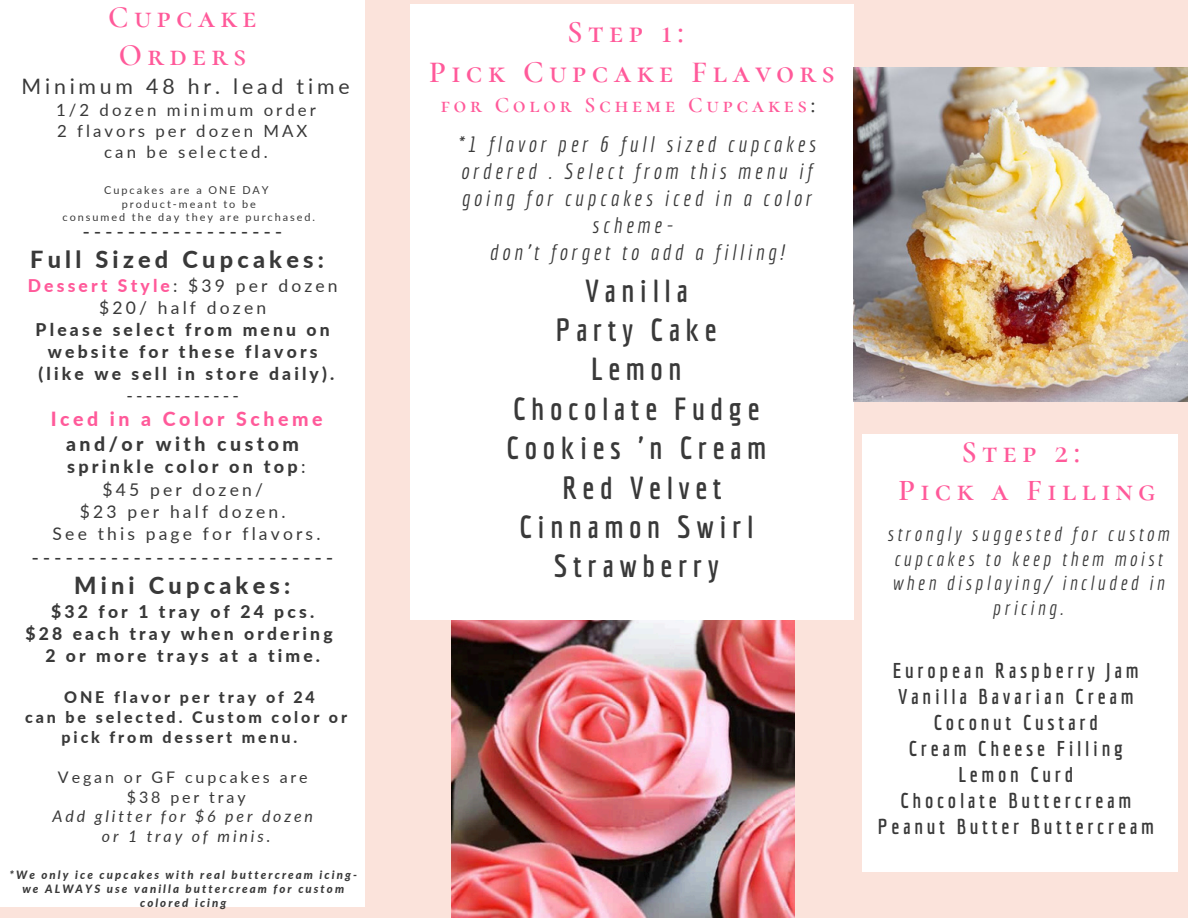
<style>
.page{position:relative;width:1188px;height:918px;background:#fbe3db}
.page>*{position:absolute;margin:0;border:0;box-sizing:border-box;transform-origin:0 0}
.t1{font:700 31.2px/39.3px "Economica";letter-spacing:.18em;color:#393939;text-align:center}
.t2{font:600 30.75px/39.3px "Cormorant SC";letter-spacing:.18em;color:#ff5a9a;text-align:center}
.t3{font:600 30.3px/38.2px "Cormorant SC";letter-spacing:.18em;color:#ff5a9a;text-align:center}
.t4{font:800 23.55px "Lato";letter-spacing:.18em;color:#393939}
.t5{font:italic 21.75px/27px "Economica";letter-spacing:.18em;color:#393939;text-align:center}
.t6{font:600 21.75px "Cormorant SC";letter-spacing:.18em;color:#ff5a9a}
.t7{font:21.3px "Lato";letter-spacing:.18em;color:#393939}
.t8{font:700 20.85px/25.8px "Economica";letter-spacing:.18em;color:#393939;text-align:center}
.t9{font:20.55px "Lato";color:#393939}
.t10{font:italic 19.8px/24.8px "Economica";letter-spacing:.18em;color:#393939;text-align:center}
.t11{font:800 19.5px/24.9px "Lato";letter-spacing:.18em;color:#ff5a9a;text-align:center}
.t12{font:800 18px "Lato";letter-spacing:.18em;color:#393939}
.t13{font:800 17.55px/22px "Lato";letter-spacing:.18em;color:#393939;text-align:center}
.t14{font:17.55px/22px "Lato";letter-spacing:.18em;color:#393939;text-align:center}
.t15{font:16.8px/20.9px "Lato";letter-spacing:.18em;color:#393939;text-align:center}
.t16{font:800 16.05px "Lato";letter-spacing:.18em;color:#393939}
.t17{font:16.05px/20.1px "Lato";letter-spacing:.18em;color:#393939;text-align:center}
.t18{font:italic 15.9px/20.1px "Lato";letter-spacing:.18em;color:#393939;text-align:center}
.t19{font:italic 800 11.4px/14.4px "Lato";letter-spacing:.18em;color:#393939;text-align:center}
.t20{font:10.95px "Lato";letter-spacing:.18em;color:#393939}
.s1{color:#ff5a9a}
.s2{font-weight:400}
.s3{color:#393939}
</style>
<div class="page">
<img style="left:451px;top:620px;width:343px;height:298px">
<div style="left:0;top:400px;width:364px;height:506px;background:#fff"></div>
<div style="left:0;top:0;width:364px;height:478px;background:#fff"></div>
<div style="left:410px;top:5px;width:443px;height:615px;background:#fff"></div>
<div style="left:863px;top:435px;width:315px;height:437px;background:#fff"></div>
<img style="left:853px;top:68px;width:334px;height:334px">
<h1 class="t3" style="left:108px;top:-2px;width:150px">Cupcake<br>Orders</h1>
<h3 class="t7" style="left:21px;top:73px;width:330px">Minimum 48 hr. lead time</h3>
<h3 class="t15" style="left:56px;top:99px;width:261px">1/2 dozen minimum order<br>2 flavors per dozen MAX can be selected.</h3>
<p class="t20" style="left:104px;top:183px;width:166px">Cupcakes are a ONE DAY</p>
<p class="t20" style="left:122px;top:197px;width:136px">product-meant to be</p>
<p class="t20" style="left:63px;top:211px;width:254px">consumed the day they are purchased.</p>
<h5 class="t9" style="left:82px;top:219px;width:201px">------------------</h5>
<h5 class="t4" style="left:30px;top:245px;width:295px">Full Sized Cupcakes:</h5>
<h5 class="t13" style="left:28px;top:274px;width:311px"><span class="s1">Dessert Style</span><span class="s2">: $39 per dozen $20/ half dozen<br></span>Please select from menu on website for these flavors (like we sell in store daily). <span class="s2">------------</span></h5>
<h5 class="t11" style="left:51px;top:406px;width:273px">Iced in a Color Scheme <span class="s3">and/or with custom</span></h5>
<h5 class="t12" style="left:67px;top:456px;width:240px">sprinkle color on top<span class="s2">:</span></h5>
<h5 class="t14" style="left:53px;top:479px;width:269px">$45 per dozen/<br>$23 per half dozen.<br>See this page for flavors.</h5>
<h5 class="t9" style="left:32px;top:545px;width:303px">---------------------------</h5>
<h5 class="t4" style="left:74px;top:571px;width:218px">Mini Cupcakes:</h5>
<h5 class="t13" style="left:26px;top:600px;width:309px">$32 for 1 tray of 24 pcs.<br>$28 each tray when ordering<br>2 or more trays at a time.</h5>
<h4 class="t16" style="left:64px;top:687px;width:252px">ONE flavor per tray of 24</h4>
<h4 class="t16" style="left:25px;top:707px;width:323px">can be selected. Custom color or</h4>
<h4 class="t16" style="left:62px;top:727px;width:237px">pick from dessert menu.</h4>
<h5 class="t17" style="left:58px;top:767px;width:251px">Vegan or GF cupcakes are $38 per tray</h5>
<h5 class="t18" style="left:53px;top:806px;width:262px">Add glitter for $6 per dozen or 1 tray of minis.</h5>
<h6 class="t19" style="left:10px;top:867px;width:349px">*We only ice cupcakes with real buttercream icing&shy;we ALWAYS use vanilla buttercream for custom colored icing</h6>
<p class="t2" style="left:429px;top:13px;width:407px">Step 1:<br>Pick Cupcake Flavors</p>
<p class="t6" style="left:441px;top:92px;width:376px">for Color Scheme Cupcakes<span class="s3">:</span></p>
<p class="t5" style="left:457px;top:131px;width:360px">*1 flavor per 6 full sized cupcakes ordered . Select from this menu if going for cupcakes iced in a color scheme-<br>don't forget to add a filling!</p>
<p class="t1" style="left:507px;top:270px;width:261px">Vanilla<br>Party Cake<br>Lemon<br>Chocolate Fudge<br>Cookies 'n Cream<br>Red Velvet<br>Cinnamon Swirl<br>Strawberry</p>
<h2 class="t3" style="left:899px;top:433px;width:258px">Step 2:<br>Pick a Filling</h2>
<h3 class="t10" style="left:887px;top:521px;width:283px">strongly suggested for custom cupcakes to keep them moist when displaying/ included in pricing.</h3>
<h1 class="t8" style="left:878px;top:658px;width:277px">European Raspberry Jam<br>Vanilla Bavarian Cream<br>Coconut Custard<br>Cream Cheese Filling<br>Lemon Curd<br>Chocolate Buttercream<br>Peanut Butter Buttercream</h1>
</div>
